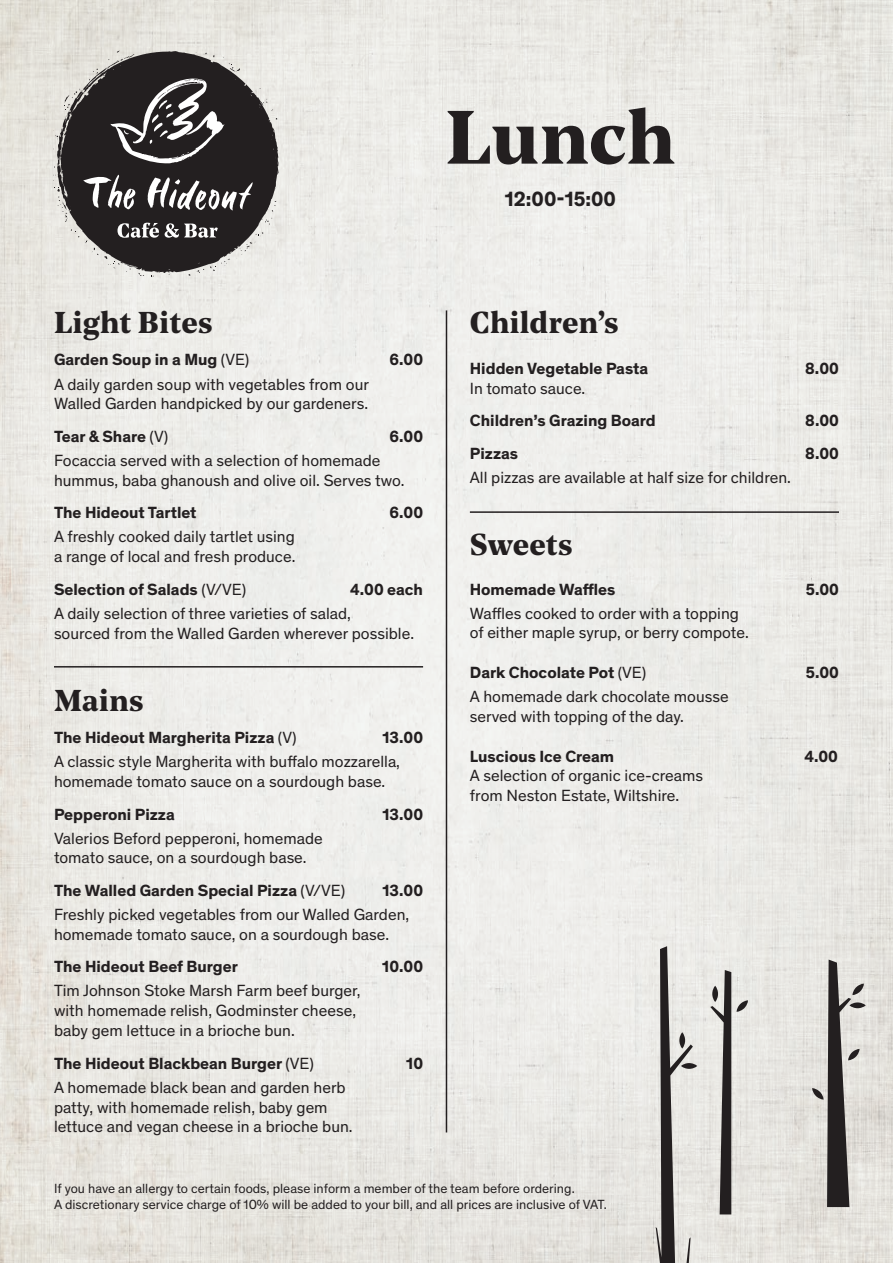
<style>
.page{position:relative;width:893px;height:1263px;background:#fff}
.page>*{position:absolute;margin:0;border:0;box-sizing:border-box;transform-origin:0 0}
.t1{font:700 75px "Noe Text";color:#231f20}
.t2{font:700 30px "Noe Text";color:#231f20}
.t3{font:700 21px "Theinhardt";color:#231f20}
.t4{font:16.5px/19.8px "Theinhardt";color:#231f20}
.t5{font:700 16.5px "Theinhardt";color:#231f20}
.t6{font:13.5px "Theinhardt";color:#231f20}
.s1{font-weight:400}
</style>
<div class="page">
<img style="left:0;top:0;width:893px;height:1263px">
<svg style="left:57px;top:51px;width:222px;height:222px;background:#535050"></svg>
<svg style="left:153px;top:228px;width:3px;height:4px"></svg>
<svg style="left:199px;top:194px;width:4px;height:6px"></svg>
<svg style="left:117px;top:79px;width:95px;height:81px"></svg>
<svg style="left:52px;top:174px;width:9px;height:7px"></svg>
<svg style="left:151px;top:272px;width:8px;height:5px"></svg>
<svg style="left:53px;top:130px;width:13px;height:38px"></svg>
<svg style="left:278px;top:161px;width:2px;height:12px"></svg>
<svg style="left:223px;top:57px;width:22px;height:16px"></svg>
<svg style="left:245px;top:84px;width:26px;height:19px"></svg>
<svg style="left:64px;top:68px;width:34px;height:54px;background:#898683"></svg>
<svg style="left:108px;top:51px;width:27px;height:12px"></svg>
<svg style="left:54px;top:187px;width:90px;height:89px;background:#817f7d"></svg>
<svg style="left:268px;top:201px;width:8px;height:11px"></svg>
<svg style="left:188px;top:218px;width:84px;height:58px;background:#898685"></svg>
<hr style="left:446px;top:310px;width:1px;height:822px;background:#231f20">
<hr style="left:54px;top:666px;width:369px;height:1px;background:#231f20">
<hr style="left:470px;top:511px;width:369px;height:2px;background:#231f20">
<svg style="left:656px;top:946px;width:37px;height:317px;background:#adaba8"></svg>
<svg style="left:710px;top:970px;width:38px;height:244px;background:#b4b2af"></svg>
<svg style="left:812px;top:959px;width:52px;height:248px;background:#a7a4a1"></svg>
<svg style="left:849px;top:1002px;width:17px;height:6px"></svg>
<svg style="left:681px;top:1063px;width:16px;height:6px"></svg>
<svg style="left:679px;top:1032px;width:6px;height:16px"></svg>
<svg style="left:712px;top:986px;width:6px;height:16px"></svg>
<p class="t1" style="left:446px;top:81px;width:231px">Lunch</p>
<p class="t3" style="left:505px;top:183px;width:113px">12:00-15:00</p>
<p class="t2" style="left:54px;top:300px;width:160px">Light Bites</p>
<p class="t5" style="left:54px;top:348px;width:197px">Garden Soup in a Mug <span class="s1">(VE)</span></p>
<p class="t5" style="left:389px;top:348px;width:35px">6.00</p>
<p class="t4" style="left:54px;top:373px;width:316px">A daily garden soup with vegetables from our<br>Walled Garden handpicked by our gardeners.</p>
<p class="t5" style="left:54px;top:424px;width:116px">Tear &amp; Share <span class="s1">(V)</span></p>
<p class="t5" style="left:389px;top:424px;width:35px">6.00</p>
<p class="t4" style="left:54px;top:450px;width:352px">Focaccia served with a selection of homemade hummus, baba ghanoush and olive oil. Serves two.</p>
<p class="t5" style="left:54px;top:501px;width:144px">The Hideout Tartlet</p>
<p class="t5" style="left:389px;top:501px;width:35px">6.00</p>
<p class="t4" style="left:54px;top:526px;width:243px">A freshly cooked daily tartlet using a range of local and fresh produce.</p>
<p class="t5" style="left:54px;top:577px;width:194px">Selection of Salads <span class="s1">(V/VE)</span></p>
<p class="t5" style="left:350px;top:577px;width:74px">4.00 each</p>
<p class="t4" style="left:54px;top:602px;width:362px">A daily selection of three varieties of salad,<br>sourced from the Walled Garden wherever possible.</p>
<p class="t2" style="left:54px;top:677px;width:91px">Mains</p>
<p class="t5" style="left:54px;top:725px;width:244px">The Hideout Margherita Pizza <span class="s1">(V)</span></p>
<p class="t5" style="left:383px;top:725px;width:42px">13.00</p>
<p class="t4" style="left:54px;top:751px;width:348px">A classic style Margherita with buffalo mozzarella, homemade tomato sauce on a sourdough base.</p>
<p class="t5" style="left:54px;top:802px;width:122px">Pepperoni Pizza</p>
<p class="t5" style="left:383px;top:802px;width:42px">13.00</p>
<p class="t4" style="left:54px;top:827px;width:270px">Valerios Beford pepperoni, homemade tomato sauce, on a sourdough base.</p>
<p class="t5" style="left:54px;top:878px;width:293px">The Walled Garden Special Pizza <span class="s1">(V/VE)</span></p>
<p class="t5" style="left:383px;top:878px;width:42px">13.00</p>
<p class="t4" style="left:54px;top:904px;width:357px">Freshly picked vegetables from our Walled Garden, homemade tomato sauce, on a sourdough base.</p>
<p class="t5" style="left:54px;top:955px;width:185px">The Hideout Beef Burger</p>
<p class="t5" style="left:382px;top:955px;width:42px">10.00</p>
<p class="t4" style="left:54px;top:980px;width:308px">Tim Johnson Stoke Marsh Farm beef burger, with homemade relish, Godminster cheese,</p>
<p class="t4" style="left:54px;top:1020px;width:242px">baby gem lettuce in a brioche bun.</p>
<p class="t5" style="left:54px;top:1051px;width:262px">The Hideout Blackbean Burger <span class="s1">(VE)</span></p>
<p class="t5" style="left:406px;top:1051px;width:18px">10</p>
<p class="t4" style="left:54px;top:1076px;width:300px">A homemade black bean and garden herb patty, with homemade relish, baby gem lettuce and vegan cheese in a brioche bun.</p>
<p class="t2" style="left:470px;top:300px;width:150px">Children’s</p>
<p class="t5" style="left:470px;top:356px;width:180px">Hidden Vegetable Pasta</p>
<p class="t5" style="left:805px;top:356px;width:35px">8.00</p>
<p class="t4" style="left:470px;top:378px;width:117px">In tomato sauce.</p>
<p class="t5" style="left:470px;top:409px;width:188px">Children’s Grazing Board</p>
<p class="t5" style="left:805px;top:409px;width:35px">8.00</p>
<p class="t5" style="left:470px;top:441px;width:50px">Pizzas</p>
<p class="t5" style="left:805px;top:441px;width:35px">8.00</p>
<p class="t4" style="left:470px;top:467px;width:323px">All pizzas are available at half size for children.</p>
<p class="t2" style="left:470px;top:522px;width:104px">Sweets</p>
<p class="t5" style="left:470px;top:577px;width:147px">Homemade Waffles</p>
<p class="t5" style="left:806px;top:577px;width:35px">5.00</p>
<p class="t4" style="left:470px;top:602px;width:280px">Waffles cooked to order with a topping of either maple syrup, or berry compote.</p>
<p class="t5" style="left:470px;top:660px;width:178px">Dark Chocolate Pot <span class="s1">(VE)</span></p>
<p class="t5" style="left:806px;top:660px;width:35px">5.00</p>
<p class="t4" style="left:470px;top:686px;width:260px">A homemade dark chocolate mousse served with topping of the day.</p>
<p class="t5" style="left:470px;top:744px;width:146px">Luscious Ice Cream</p>
<p class="t5" style="left:804px;top:744px;width:35px">4.00</p>
<p class="t4" style="left:470px;top:765px;width:235px">A selection of organic ice-creams from Neston Estate, Wiltshire.</p>
<p class="t6" style="left:54px;top:1179px;width:522px">If you have an allergy to certain foods, please inform a member of the team before ordering.</p>
<p class="t6" style="left:54px;top:1195px;width:554px">A discretionary service charge of 10% will be added to your bill, and all prices are inclusive of VAT.</p>
</div>
